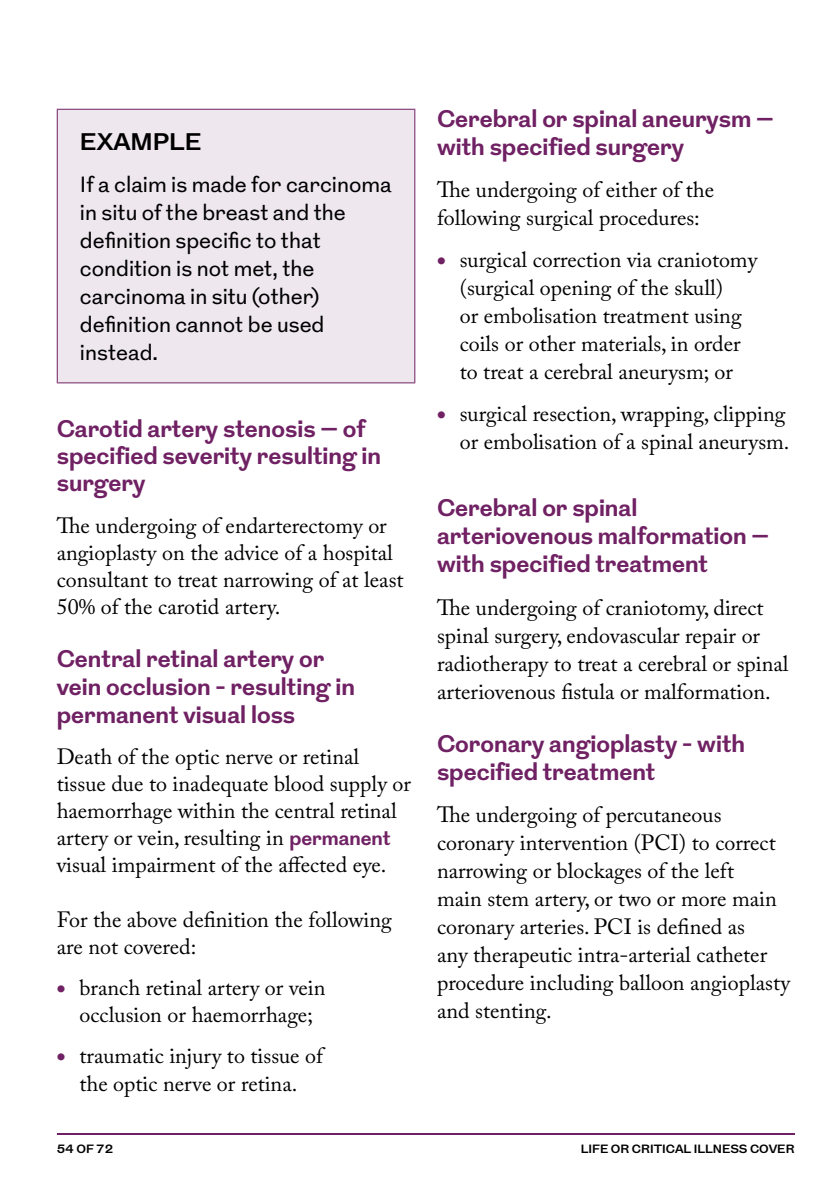
<style>
.page{position:relative;width:840px;height:1191px;background:#fff}
.page>*{position:absolute;margin:0;border:0;box-sizing:border-box;transform-origin:0 0}
.t1{font:700 24px/28px "Grot";color:#702163}
.t2{font:700 24px "Grot";color:#000}
.t3{font:22px/28px "Adobe Caslon Pro";color:#000}
.t4{font:22px/28px "Grot";color:#000}
.t5{font:700 12px "Grot";color:#000}
.s1{font-family:"Grot";font-weight:700;font-size:20px;color:#702163}
.s2{font-family:"Grot";font-weight:700;color:#702163}
</style>
<div class="page">
<hr style="left:57px;top:1132px;width:737px;height:2px;background:#702163">
<div style="left:57px;top:109px;width:357px;height:274px;background:#eee7ee"></div>
<hr style="left:57px;top:110px;width:1px;height:272px;background:#702163">
<hr style="left:57px;top:109px;width:358px;height:1px;background:#702163">
<hr style="left:414px;top:110px;width:1px;height:272px;background:#702163">
<hr style="left:57px;top:382px;width:358px;height:1px;background:#702163">
<p class="t2" style="left:80px;top:125px;width:123px">EXAMPLE</p>
<p class="t4" style="left:80px;top:171px;width:313px">If a claim is made for carcinoma in situ of the breast and the definition specific to that condition is not met, the carcinoma in situ (other) definition cannot be used instead.</p>
<p class="t1" style="left:57px;top:417px;width:326px;line-height:27px">Carotid artery stenosis – of specified severity resulting in surgery</p>
<p class="t3" style="left:57px;top:511px;width:348px;line-height:27px">The undergoing of endarterectomy or angioplasty on the advice of a hospital consultant to treat narrowing of at least 50% of the carotid artery.</p>
<p class="t1" style="left:57px;top:646px;width:299px">Central retinal artery or vein occlusion - resulting in permanent visual loss</p>
<p class="t3" style="left:57px;top:743px;width:355px;line-height:27px">Death of the optic nerve or retinal tissue due to inadequate blood supply or haemorrhage within the central retinal artery or vein, resulting in <span class="s1">permanent </span>visual impairment of the affected eye.</p>
<p class="t3" style="left:57px;top:906px;width:336px;line-height:27px">For the above definition the following are not covered:</p>
<p class="t3" style="left:57px;top:974px;width:270px;line-height:27px;text-align:center"><span class="s2">•</span> branch retinal artery or vein occlusion or haemorrhage;</p>
<p class="t3" style="left:57px;top:1041px;width:268px;text-align:center"><span class="s2">•</span> traumatic injury to tissue of the optic nerve or retina.</p>
<p class="t1" style="left:437px;top:106px;width:338px">Cerebral or spinal aneurysm – with specified surgery</p>
<p class="t3" style="left:437px;top:175px;width:278px">The undergoing of either of the following surgical procedures:</p>
<p class="t3" style="left:437px;top:245px;width:321px;text-align:center"><span class="s2">•</span> surgical correction via craniotomy (surgical opening of the skull)<br>or embolisation treatment using coils or other materials, in order<br>to treat a cerebral aneurysm; or</p>
<p class="t3" style="left:437px;top:399px;width:354px;text-align:right"><span class="s2">•</span> surgical resection, wrapping, clipping or embolisation of a spinal aneurysm.</p>
<p class="t1" style="left:437px;top:495px;width:333px">Cerebral or spinal arteriovenous malformation – with specified treatment</p>
<p class="t3" style="left:437px;top:593px;width:353px">The undergoing of craniotomy, direct spinal surgery, endovascular repair or radiotherapy to treat a cerebral or spinal arteriovenous fistula or malformation.</p>
<p class="t1" style="left:437px;top:731px;width:309px">Coronary angioplasty - with specified treatment</p>
<p class="t3" style="left:437px;top:800px;width:354px">The undergoing of percutaneous coronary intervention (PCI) to correct narrowing or blockages of the left<br>main stem artery, or two or more main coronary arteries. PCI is defined as<br>any therapeutic intra-arterial catheter procedure including balloon angioplasty and stenting.</p>
<p class="t5" style="left:57px;top:1140px;width:58px">54 OF 72</p>
<p class="t5" style="left:580px;top:1140px;width:215px">LIFE OR CRITICAL ILLNESS COVER</p>
</div>
